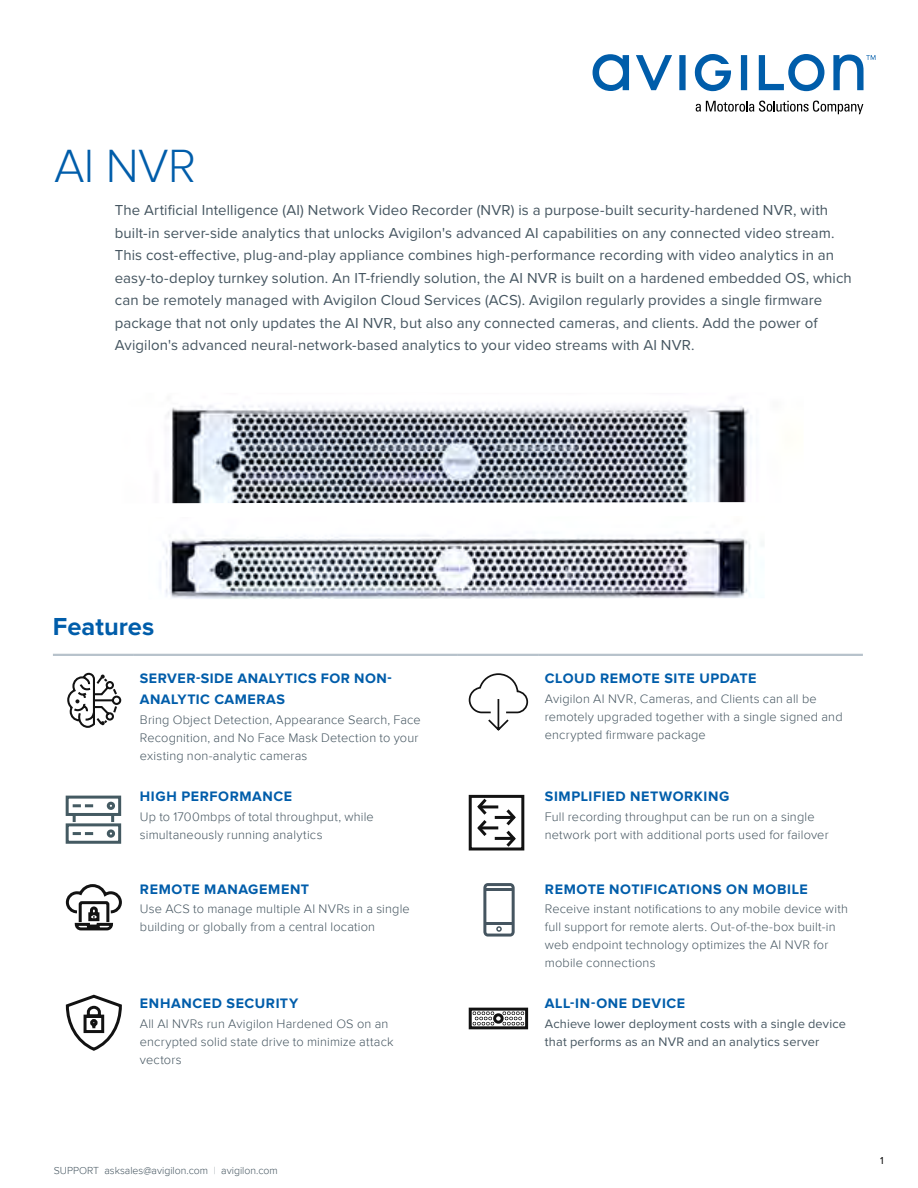
<style>
.page{position:relative;width:918px;height:1188px;background:#fff}
.page>*{position:absolute;margin:0;border:0;box-sizing:border-box;transform-origin:0 0}
.t1{font:300 48px "Proxima Nova";color:#005daa}
.t2{font:700 25.5px "Proxima Nova";color:#005daa}
.t3{font:15px/22.5px "Proxima Nova";letter-spacing:.005em;color:#455560}
.t4{font:700 14.25px/21px "Proxima Nova";letter-spacing:.04em;color:#005daa}
.t5{font:300 12.75px/18px "Proxima Nova";letter-spacing:.015em;color:#455560}
.t6{font:12.75px/18px "Proxima Nova";letter-spacing:.015em;color:#455560}
.t7{font:300 10.5px "Proxima Nova";color:#455560}
.t8{font:10.5px "Proxima Nova";color:#000}
.s1{color:#a2aaaf}
</style>
<div class="page">
<svg style="left:593px;top:54px;width:282px;height:37px"></svg>
<svg style="left:696px;top:101px;width:167px;height:13px"></svg>
<img style="left:163px;top:532px;width:601px;height:67px">
<img style="left:168px;top:405px;width:583px;height:98px">
<hr style="left:53px;top:654px;width:81px;height:2px;background:#b7c2cb">
<hr style="left:134px;top:654px;width:324px;height:2px;background:#b7c2cb">
<hr style="left:458px;top:654px;width:81px;height:2px;background:#b7c2cb">
<hr style="left:539px;top:654px;width:324px;height:2px;background:#b7c2cb">
<svg style="left:65px;top:795px;width:57px;height:49px"></svg>
<svg style="left:483px;top:883px;width:32px;height:54px"></svg>
<svg style="left:468px;top:1007px;width:61px;height:23px"></svg>
<svg style="left:65px;top:884px;width:57px;height:47px"></svg>
<svg style="left:67px;top:672px;width:55px;height:56px"></svg>
<svg style="left:468px;top:673px;width:61px;height:58px"></svg>
<hr style="left:495px;top:816px;width:19px;height:3px;background:#121212">
<hr style="left:495px;top:837px;width:19px;height:3px;background:#121212">
<svg style="left:504px;top:809px;width:12px;height:37px"></svg>
<hr style="left:479px;top:826px;width:19px;height:3px;background:#121212">
<hr style="left:479px;top:805px;width:19px;height:3px;background:#121212">
<svg style="left:477px;top:799px;width:12px;height:37px"></svg>
<div style="left:469px;top:795px;width:55px;height:55px;border:3px solid #121212"></div>
<svg style="left:65px;top:994px;width:57px;height:57px"></svg>
<h1 class="t1" style="left:54px;top:138px;width:144px">AI NVR</h1>
<p class="t3" style="left:115px;top:198px;width:739px">The Artificial Intelligence (AI) Network Video Recorder (NVR) is a purpose-built security-hardened NVR, with built-in server-side analytics that unlocks Avigilon's advanced AI capabilities on any connected video stream.<br>This cost-effective, plug-and-play appliance combines high-performance recording with video analytics in an easy-to-deploy turnkey solution. An IT-friendly solution, the AI NVR is built on a hardened embedded OS, which can be remotely managed with Avigilon Cloud Services (ACS). Avigilon regularly provides a single firmware package that not only updates the AI NVR, but also any connected cameras, and clients. Add the power of Avigilon's advanced neural-network-based analytics to your video streams with AI NVR.</p>
<h2 class="t2" style="left:53px;top:612px;width:103px">Features</h2>
<p class="t4" style="left:140px;top:669px;width:253px">SERVER-SIDE ANALYTICS FOR NON-<br>ANALYTIC CAMERAS</p>
<p class="t5" style="left:140px;top:711px;width:282px">Bring Object Detection, Appearance Search, Face<br>Recognition, and No Face Mask Detection to your existing non-analytic cameras</p>
<p class="t4" style="left:140px;top:786px;width:154px">HIGH PERFORMANCE</p>
<p class="t5" style="left:140px;top:808px;width:235px">Up to 1700mbps of total throughput, while simultaneously running analytics</p>
<p class="t4" style="left:140px;top:879px;width:171px">REMOTE MANAGEMENT</p>
<p class="t5" style="left:140px;top:900px;width:271px">Use ACS to manage multiple AI NVRs in a single building or globally from a central location</p>
<p class="t4" style="left:140px;top:993px;width:160px">ENHANCED SECURITY</p>
<p class="t5" style="left:140px;top:1015px;width:255px">All AI NVRs run Avigilon Hardened OS on an encrypted solid state drive to minimize attack vectors</p>
<p class="t7" style="left:54px;top:1165px;width:226px">SUPPORT asksales@avigilon.com <span class="s1">|</span> avigilon.com</p>
<p class="t4" style="left:545px;top:669px;width:213px">CLOUD REMOTE SITE UPDATE</p>
<p class="t5" style="left:545px;top:690px;width:299px">Avigilon AI NVR, Cameras, and Clients can all be remotely upgraded together with a single signed and encrypted firmware package</p>
<p class="t4" style="left:545px;top:786px;width:186px">SIMPLIFIED NETWORKING</p>
<p class="t5" style="left:545px;top:808px;width:285px">Full recording throughput can be run on a single network port with additional ports used for failover</p>
<p class="t4" style="left:545px;top:879px;width:264px">REMOTE NOTIFICATIONS ON MOBILE</p>
<p class="t5" style="left:545px;top:900px;width:305px">Receive instant notifications to any mobile device with full support for remote alerts. Out-of-the-box built-in web endpoint technology optimizes the AI NVR for mobile connections</p>
<p class="t4" style="left:545px;top:993px;width:142px">ALL-IN-ONE DEVICE</p>
<p class="t6" style="left:545px;top:1014px;width:303px">Achieve lower deployment costs with a single device that performs as an NVR and an analytics server</p>
<p class="t8" style="left:880px;top:1152px;width:5px">1</p>
</div>
